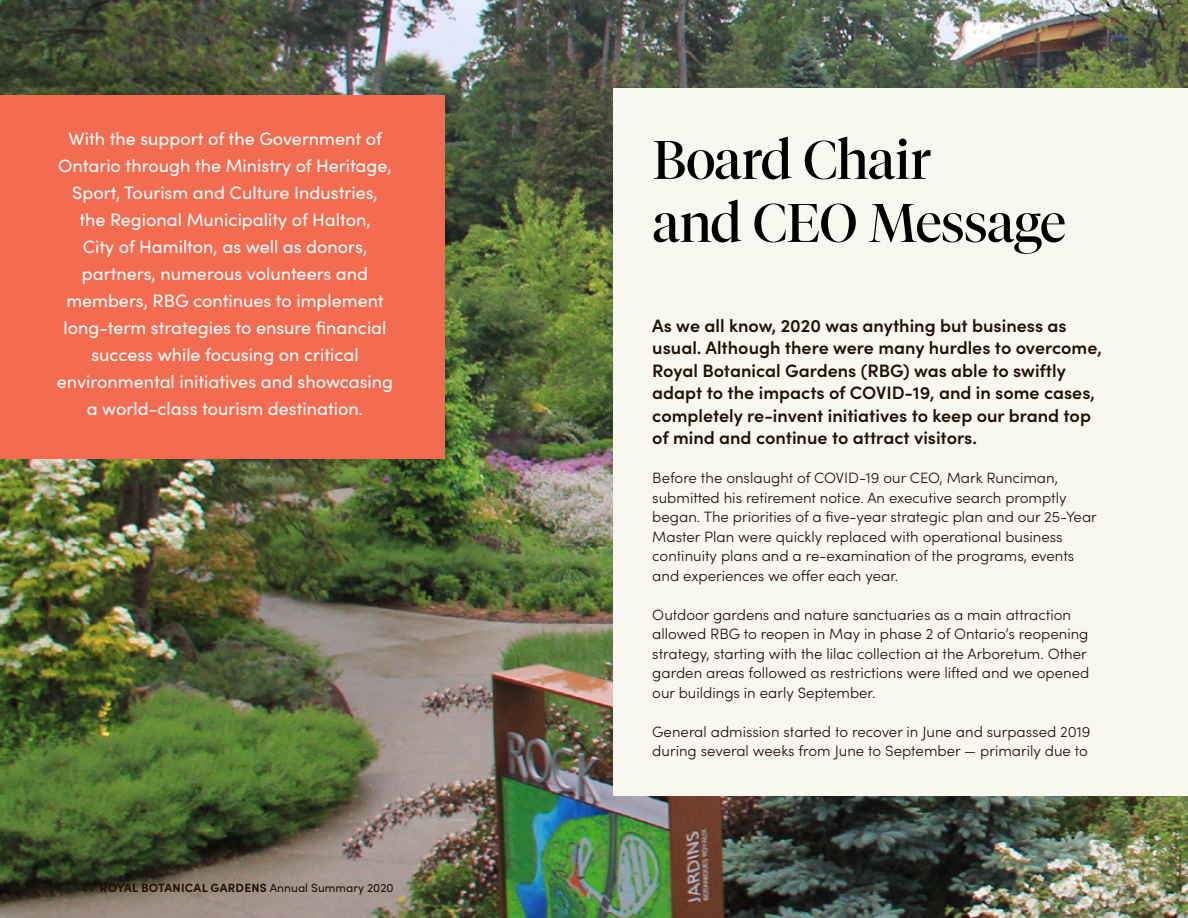
<style>
.page{position:relative;width:1188px;height:918px;background:#fff}
.page>*{position:absolute;margin:0;border:0;box-sizing:border-box;transform-origin:0 0}
.t1{font:54px/63px "Tiempos Fine";letter-spacing:-.015em;color:#000}
.t2{font:18px/27px "Sofia Pro";color:#fff;text-align:center}
.t3{font:600 18px/22.5px "Sofia Pro";color:#221000}
.t4{font:300 15px/19.5px "Sofia Pro";color:#221000}
.t5{font:700 12px "Sofia Pro";letter-spacing:.02em;color:#221000}
.s1{font-weight:400}
</style>
<div class="page">
<img style="left:0;top:0;width:1188px;height:918px">
<div style="left:0;top:95px;width:445px;height:364px;background:#f36c52"></div>
<div style="left:613px;top:88px;width:575px;height:708px;background:#f8f7f0"></div>
<p class="t2" style="left:57px;top:124px;width:338px">With the support of the Government of Ontario through the Ministry of Heritage, Sport, Tourism and Culture Industries, the Regional Municipality of Halton,<br>City of Hamilton, as well as donors, partners, numerous volunteers and members, RBG continues to implement long-term strategies to ensure financial success while focusing on critical environmental initiatives and showcasing a world-class tourism destination.</p>
<p class="t5" style="left:81px;top:879px;width:314px"><span class="s1">4 /</span> ROYAL BOTANICAL GARDENS <span class="s1">Annual Summary 2020</span></p>
<h1 class="t1" style="left:652px;top:128px;width:415px">Board Chair<br>and CEO Message</h1>
<p class="t3" style="left:652px;top:313px;width:451px">As we all know, 2020 was anything but business as usual. Although there were many hurdles to overcome, Royal Botanical Gardens (RBG) was able to swiftly adapt to the impacts of COVID-19, and in some cases, completely re-invent initiatives to keep our brand top of mind and continue to attract visitors.</p>
<p class="t4" style="left:652px;top:467px;width:446px">Before the onslaught of COVID-19 our CEO, Mark Runciman, submitted his retirement notice. An executive search promptly began. The priorities of a five-year strategic plan and our 25-Year Master Plan were quickly replaced with operational business continuity plans and a re-examination of the programs, events and experiences we offer each year.</p>
<p class="t4" style="left:652px;top:604px;width:439px">Outdoor gardens and nature sanctuaries as a main attraction allowed RBG to reopen in May in phase 2 of Ontario’s reopening strategy, starting with the lilac collection at the Arboretum. Other garden areas followed as restrictions were lifted and we opened our buildings in early September.</p>
<p class="t4" style="left:652px;top:721px;width:440px">General admission started to recover in June and surpassed 2019 during several weeks from June to September — primarily due to</p>
</div>
